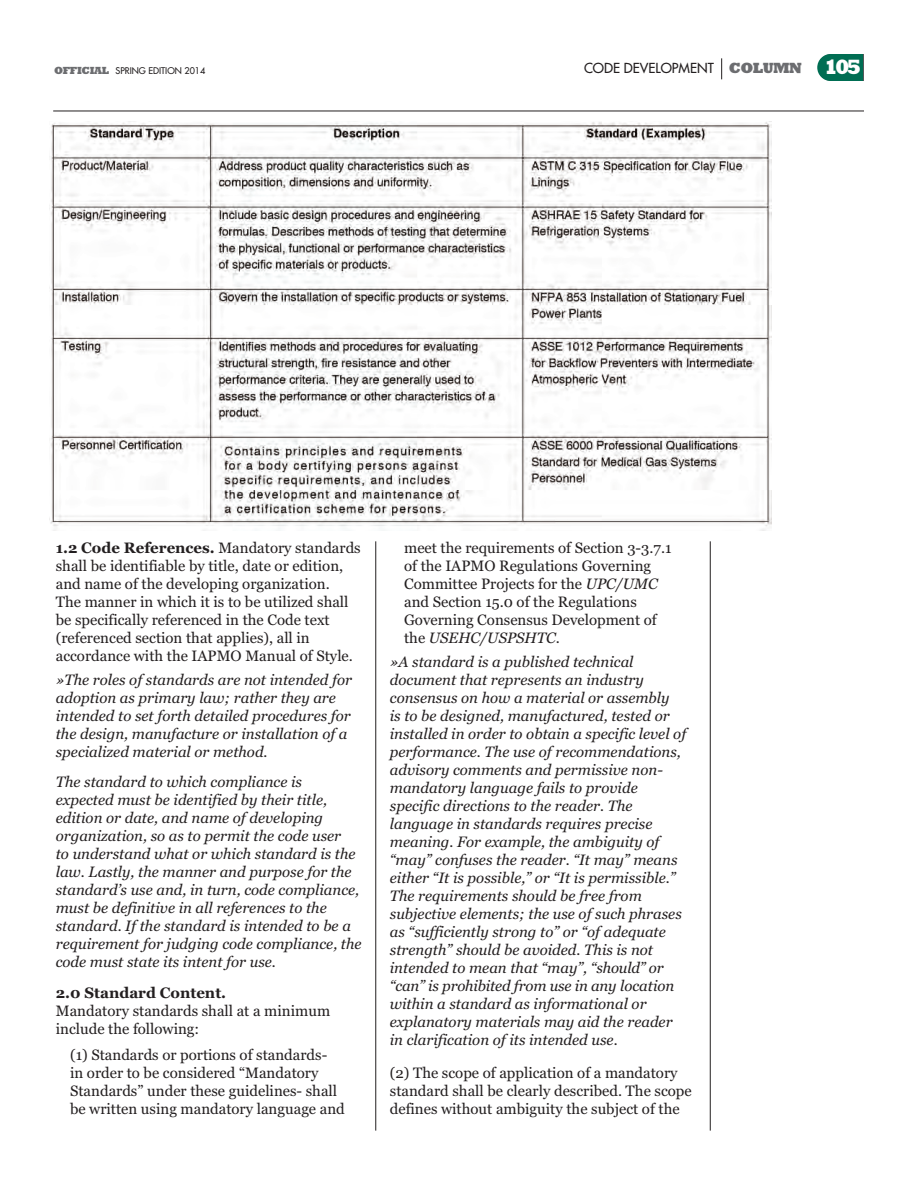
<style>
.page{position:relative;width:918px;height:1188px;background:#fff}
.page>*{position:absolute;margin:0;border:0;box-sizing:border-box;transform-origin:0 0}
.t1{font:italic 15px/18px "Georgia";color:#231f20}
.t2{font:15px/18px "Georgia";color:#231f20}
.t3{font:700 15px "Georgia";color:#231f20}
.t4{font:13.5px "Futura";color:#231f20}
.t5{font:9px "Futura";color:#231f20}
.s1{font-family:"Rockwell";font-weight:800;font-size:10.5px;color:#6c6d70}
.s2{font-family:"Rockwell";font-weight:800;font-size:15px;color:#6c6d70}
.s3{font-family:"Rockwell";font-weight:800;font-size:21px;color:#fff}
.s4{font-weight:700}
.s5{font-style:italic}
</style>
<div class="page">
<div style="left:832px;top:54px;width:32px;height:27px;background:#57585a"></div>
<hr style="left:53px;top:111px;width:811px;height:1px;background:#231f20">
<div style="left:831px;top:54px;width:32px;height:27px;background:#006e53"></div>
<div style="left:817px;top:54px;width:27px;height:27px;background:#006e53;border-radius:50%"></div>
<svg style="left:721px;top:58px;width:1px;height:21px"></svg>
<hr style="left:375px;top:541px;width:1px;height:590px;background:#231f20">
<hr style="left:710px;top:541px;width:1px;height:590px;background:#231f20">
<img style="left:50px;top:122px;width:721px;height:409px">
<p class="t5" style="left:54px;top:66px;width:153px"><span class="s1">OFFICIAL</span> SPRING EDITION 2014</p>
<p class="t4" style="left:584px;top:62px;width:279px">CODE DEVELOPMENT <span class="s2">COLUMN</span> <span class="s3">105</span></p>
<p class="t2" style="left:56px;top:539px;width:306px"><span class="s4">1.2 Code References.</span> Mandatory standards shall be identifiable by title, date or edition, and name of the developing organization.<br>The manner in which it is to be utilized shall be specifically referenced in the Code text (referenced section that applies), all in accordance with the IAPMO Manual of Style.</p>
<p class="t1" style="left:56px;top:671px;width:298px">»The roles of standards are not intended for adoption as primary law; rather they are intended to set forth detailed procedures for the design, manufacture or installation of a specialized material or method.</p>
<p class="t1" style="left:56px;top:773px;width:307px">The standard to which compliance is expected must be identified by their title, edition or date, and name of developing organization, so as to permit the code user<br>to understand what or which standard is the law. Lastly, the manner and purpose for the standard’s use and, in turn, code compliance, must be definitive in all references to the standard. If the standard is intended to be a requirement for judging code compliance, the code must state its intent for use.</p>
<p class="t3" style="left:56px;top:985px;width:172px">2.0 Standard Content.</p>
<p class="t2" style="left:56px;top:1002px;width:276px">Mandatory standards shall at a minimum include the following:</p>
<p class="t2" style="left:70px;top:1046px;width:276px">(1) Standards or portions of standards-<br>in order to be considered “Mandatory Standards” under these guidelines- shall be written using mandatory language and</p>
<p class="t2" style="left:404px;top:539px;width:269px">meet the requirements of Section 3-3.7.1 of the IAPMO Regulations Governing Committee Projects for the <span class="s5">UPC/UMC </span>and Section 15.0 of the Regulations Governing Consensus Development of the <span class="s5">USEHC/USPSHTC</span>.</p>
<p class="t1" style="left:390px;top:653px;width:298px">»A standard is a published technical document that represents an industry consensus on how a material or assembly<br>is to be designed, manufactured, tested or installed in order to obtain a specific level of performance. The use of recommendations, advisory comments and permissive non&shy;mandatory language fails to provide specific directions to the reader. The language in standards requires precise meaning. For example, the ambiguity of “may” confuses the reader. “It may” means either “It is possible,” or “It is permissible.” The requirements should be free from subjective elements; the use of such phrases as “sufficiently strong to” or “of adequate strength” should be avoided. This is not intended to mean that “may”, “should” or “can” is prohibited from use in any location within a standard as informational or explanatory materials may aid the reader in clarification of its intended use.</p>
<p class="t2" style="left:390px;top:1064px;width:303px">(2) The scope of application of a mandatory standard shall be clearly described. The scope defines without ambiguity the subject of the</p>
</div>
